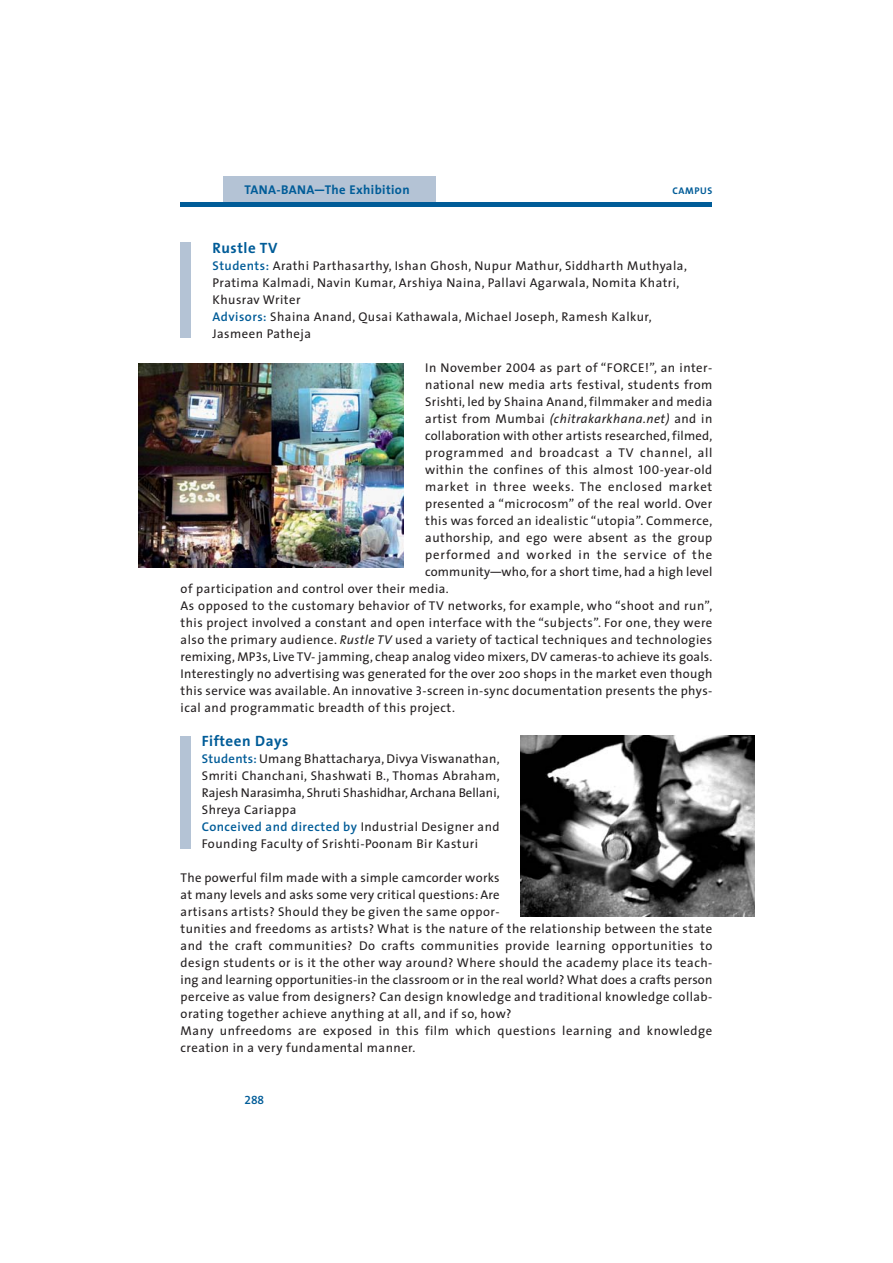
<style>
.page{position:relative;width:893px;height:1263px;background:#fff}
.page>*{position:absolute;margin:0;border:0;box-sizing:border-box;transform-origin:0 0}
.t1{font:700 15px "The Sans";letter-spacing:.04em;color:#005c98}
.t2{font:12.75px/17px "The Sans";letter-spacing:.035em;color:#231f20}
.t3{font:12.75px "The Sans";letter-spacing:.015em;color:#231f20}
.t4{font:12.75px "The Sans";letter-spacing:.055em;color:#231f20}
.t5{font:12.75px "The Sans";letter-spacing:.06em;color:#231f20}
.t6{font:12.75px "The Sans";letter-spacing:.065em;color:#231f20}
.t7{font:700 12.75px "The Sans";letter-spacing:.03em;color:#005c98}
.t8{font:12px "The Sans Semi Bold Expert";color:#005c98}
.t9{font:700 9.75px "The Sans";letter-spacing:.06em;color:#005c98}
.s1{font-family:"The Sans Bold Expert";font-weight:400}
.s2{font-weight:600;color:#005c98}
.s3{font-family:"The Sans Caps"}
.s4{font-style:italic}
</style>
<div class="page">
<img style="left:138px;top:364px;width:266px;height:204px">
<img style="left:521px;top:736px;width:234px;height:180px">
<div style="left:181px;top:242px;width:10px;height:96px;background:#b4c3d5"></div>
<div style="left:181px;top:736px;width:10px;height:112px;background:#b4c3d5"></div>
<hr style="left:181px;top:202px;width:531px;height:4px;background:#005c98">
<div style="left:223px;top:177px;width:213px;height:25px;background:#b4c3d5"></div>
<p class="t7" style="left:244px;top:183px;width:167px">TANA-BANA<span class="s1">—</span>The Exhibition</p>
<p class="t9" style="left:672px;top:185px;width:41px">CAMPUS</p>
<p class="t1" style="left:212px;top:240px;width:66px">Rustle TV</p>
<p class="t2" style="left:212px;top:259px;width:476px"><span class="s2">Students:</span> Arathi Parthasarthy, Ishan Ghosh, Nupur Mathur, Siddharth Muthyala, Pratima Kalmadi, Navin Kumar, Arshiya Naina, Pallavi Agarwala, Nomita Khatri, Khusrav Writer<br><span class="s2">Advisors:</span> Shaina Anand, Qusai Kathawala, Michael Joseph, Ramesh Kalkur, Jasmeen Patheja</p>
<p class="t2" style="left:425px;top:361px;width:288px">In November <span class="s3">2004</span> as part of “FORCE!”, an inter-</p>
<p class="t2" style="left:425px;top:378px;width:289px">national new media arts festival, students from</p>
<p class="t2" style="left:425px;top:395px;width:289px">Srishti, led by Shaina Anand, filmmaker and media</p>
<p class="t2" style="left:425px;top:412px;width:289px">artist from Mumbai <span class="s4">(chitrakarkhana.net)</span> and in</p>
<p class="t3" style="left:425px;top:431px;width:288px">collaboration with other artists researched, filmed,</p>
<p class="t4" style="left:425px;top:448px;width:289px">programmed and broadcast a TV channel, all</p>
<p class="t2" style="left:425px;top:463px;width:289px">within the confines of this almost <span class="s3">100</span>-year-old</p>
<p class="t5" style="left:425px;top:482px;width:289px">market in three weeks. The enclosed market</p>
<p class="t2" style="left:425px;top:497px;width:289px">presented a “microcosm” of the real world. Over</p>
<p class="t2" style="left:425px;top:514px;width:289px">this was forced an idealistic “utopia”. Commerce,</p>
<p class="t2" style="left:425px;top:531px;width:289px">authorship, and ego were absent as the group</p>
<p class="t6" style="left:425px;top:550px;width:289px">performed and worked in the service of the</p>
<p class="t3" style="left:425px;top:567px;width:289px">community—who, for a short time, had a high level</p>
<p class="t2" style="left:181px;top:582px;width:270px">of participation and control over their media.</p>
<p class="t2" style="left:181px;top:599px;width:533px">As opposed to the customary behavior of TV networks, for example, who “shoot and run”,</p>
<p class="t2" style="left:181px;top:616px;width:533px">this project involved a constant and open interface with the “subjects”. For one, they were</p>
<p class="t2" style="left:181px;top:633px;width:533px">also the primary audience. <span class="s4">Rustle TV</span> used a variety of tactical techniques and technologies</p>
<p class="t3" style="left:181px;top:652px;width:533px">remixing, MP<span class="s3">3</span>s, Live TV- jamming, cheap analog video mixers, DV cameras-to achieve its goals.</p>
<p class="t2" style="left:181px;top:667px;width:533px">Interestingly no advertising was generated for the over 200 shops in the market even though</p>
<p class="t2" style="left:181px;top:684px;width:533px">this service was available. An innovative <span class="s3">3</span>-screen in-sync documentation presents the phys-</p>
<p class="t2" style="left:181px;top:701px;width:276px">ical and programmatic breadth of this project.</p>
<p class="t1" style="left:202px;top:734px;width:88px">Fifteen Days</p>
<p class="t2" style="left:202px;top:752px;width:299px"><span class="s2">Students:</span>Umang Bhattacharya, Divya Viswanathan, Smriti Chanchani, Shashwati B., Thomas Abraham, Rajesh Narasimha, Shruti Shashidhar, Archana Bellani, Shreya Cariappa<br><span class="s2">Conceived and directed by</span> Industrial Designer and Founding Faculty of Srishti-Poonam Bir Kasturi</p>
<p class="t2" style="left:181px;top:871px;width:533px">The powerful film made with a simple camcorder works<br>at many levels and asks some very critical questions: Are<br>artisans artists? Should they be given the same oppor-<br>tunities and freedoms as artists? What is the nature of the relationship between the state and the craft communities? Do crafts communities provide learning opportunities to design students or is it the other way around? Where should the academy place its teach&shy;ing and learning opportunities-in the classroom or in the real world? What does a crafts person perceive as value from designers? Can design knowledge and traditional knowledge collab&shy;orating together achieve anything at all, and if so, how?<br>Many unfreedoms are exposed in this film which questions learning and knowledge creation in a very fundamental manner.</p>
<p class="t8" style="left:244px;top:1092px;width:21px">288</p>
</div>
